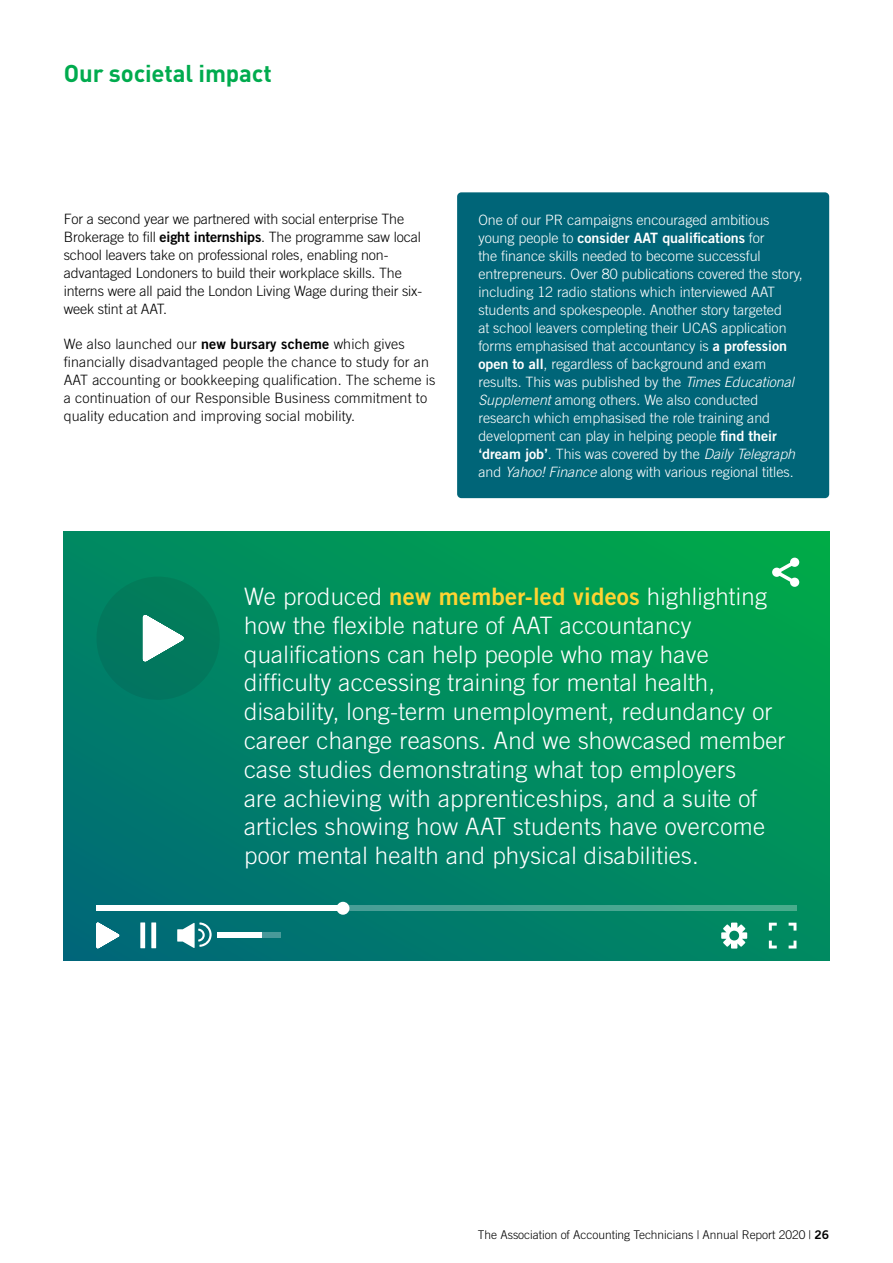
<style>
.page{position:relative;width:893px;height:1263px;background:#fff}
.page>*{position:absolute;margin:0;border:0;box-sizing:border-box;transform-origin:0 0}
.t1{font:300 24px/28.8px "Trade Gothic";letter-spacing:.01em;color:#fff}
.t2{font:700 24px "DINOT";letter-spacing:-.005em;color:#00ab4e}
.t3{font:300 14.25px/18px "Trade Gothic";letter-spacing:-.005em;color:#fff}
.t4{font:300 14.25px/18px "Trade Gothic";letter-spacing:-.01em;color:#000}
.t5{font:300 14.25px/18px "Trade Gothic";letter-spacing:.01em;color:#000}
.t6{font:14.25px "Trade Gothic Bold Two";letter-spacing:-.005em;color:#fff}
.t7{font:300 12px "Trade Gothic";letter-spacing:-.005em;color:#000}
.s1{font-family:"Trade Gothic Bold Two";font-weight:400}
.s2{font-family:"Trade Gothic";font-weight:300}
.s3{font-style:italic}
.s4{font-family:"Trade Gothic Bold Two";font-weight:400;color:#ffd432}
</style>
<div class="page">
<svg style="left:64px;top:531px;width:765px;height:430px;background:#008960"></svg>
<div style="left:236px;top:932px;width:44px;height:6px;background:#49999a"></div>
<div style="left:343px;top:905px;width:453px;height:6px;background:#49a591"></div>
<div style="left:217px;top:932px;width:44px;height:6px;background:#fff"></div>
<div style="left:96px;top:905px;width:247px;height:6px;background:#fff"></div>
<div style="left:96px;top:577px;width:124px;height:123px;background:#02795d;border-radius:50%"></div>
<svg style="left:143px;top:615px;width:41px;height:47px"></svg>
<svg style="left:96px;top:922px;width:23px;height:27px"></svg>
<div style="left:337px;top:902px;width:12px;height:13px;background:#fff;border-radius:50%"></div>
<svg style="left:789px;top:923px;width:7px;height:7px"></svg>
<svg style="left:769px;top:923px;width:8px;height:7px"></svg>
<svg style="left:789px;top:940px;width:7px;height:8px"></svg>
<svg style="left:769px;top:940px;width:8px;height:8px"></svg>
<svg style="left:721px;top:922px;width:26px;height:26px"></svg>
<svg style="left:177px;top:922px;width:35px;height:26px"></svg>
<svg style="left:772px;top:558px;width:27px;height:29px"></svg>
<div style="left:140px;top:922px;width:5px;height:26px;background:#fff"></div>
<div style="left:151px;top:922px;width:5px;height:26px;background:#fff"></div>
<div style="left:457px;top:192px;width:372px;height:306px;background:#006578;border-radius:4px"></div>
<h1 class="t2" style="left:64px;top:55px;width:210px">Our societal impact</h1>
<p class="t4" style="left:64px;top:210px;width:360px">For a second year we partnered with social enterprise The Brokerage to fill <span class="s1">eight internships</span>. The programme saw local school leavers take on professional roles, enabling non&shy;advantaged Londoners to build their workplace skills. The interns were all paid the London Living Wage during their six&shy;week stint at AAT.</p>
<p class="t5" style="left:64px;top:335px;width:373px">We also launched our <span class="s1">new bursary scheme</span> which gives financially disadvantaged people the chance to study for an AAT accounting or bookkeeping qualification. The scheme is a continuation of our Responsible Business commitment to quality education and improving social mobility.</p>
<p class="t3" style="left:478px;top:211px;width:293px">One of our PR campaigns encouraged ambitious</p>
<p class="t6" style="left:478px;top:229px;width:288px"><span class="s2">young people to</span> consider AAT qualifications <span class="s2">for</span></p>
<p class="t3" style="left:478px;top:247px;width:326px">the finance skills needed to become successful entrepreneurs. Over 80 publications covered the story, including 12 radio stations which interviewed AAT students and spokespeople. Another story targeted<br>at school leavers completing their UCAS application forms emphasised that accountancy is <span class="s1">a profession open to all</span>, regardless of background and exam results. This was published by the <span class="s3">Times Educational Supplement</span> among others. We also conducted research which emphasised the role training and development can play in helping people <span class="s1">find their ‘dream job’</span>. This was covered by the <span class="s3">Daily Telegraph </span>and <span class="s3">Yahoo! Finance</span> along with various regional titles.</p>
<p class="t1" style="left:244px;top:582px;width:543px">We produced <span class="s4">new member-led videos</span> highlighting how the flexible nature of AAT accountancy qualifications can help people who may have difficulty accessing training for mental health, disability, long-term unemployment, redundancy or career change reasons. And we showcased member case studies demonstrating what top employers<br>are achieving with apprenticeships, and a suite of articles showing how AAT students have overcome poor mental health and physical disabilities.</p>
<p class="t7" style="left:478px;top:1227px;width:353px">The Association of Accounting Technicians | Annual Report 2020 | <span class="s1">26</span></p>
</div>
